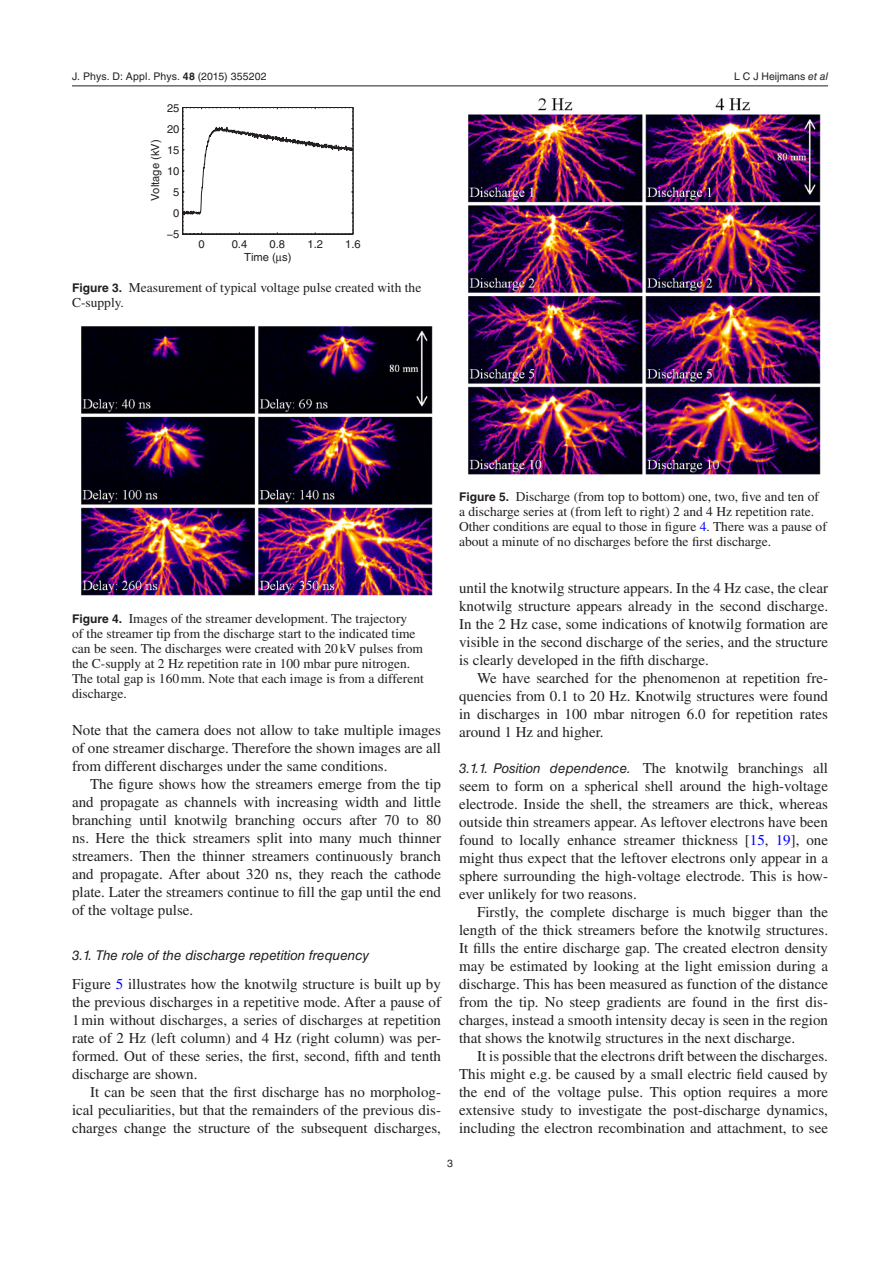
<style>
.page{position:relative;width:893px;height:1263px;background:#fff}
.page>*{position:absolute;margin:0;border:0;box-sizing:border-box;transform-origin:0 0}
.t1{font:15px/18px "Times LT Std";color:#231f20;text-align:justify}
.t2{font:13.5px/15px "Times LT Std";color:#231f20}
.t3{font:italic 13.5px "Helvetica LT Std";color:#231f20}
.t4{font:11.25px "Helvetica";color:#231f20}
.t5{font:10.5px "Helvetica LT Std";letter-spacing:.005em;color:#231f20}
.s1{font-family:"Helvetica";font-weight:700}
.s2{font-family:"Helvetica"}
.s3{font-family:"Helvetica LT Std";font-weight:700;font-size:12px}
.s4{font-style:italic}
.s5{color:#00f}
.s6{font-family:"Times LT Std";font-style:normal;font-size:15px}
</style>
<div class="page">
<hr style="left:72px;top:86px;width:756px;height:1px;background:#231f20">
<svg style="left:182px;top:107px;width:172px;height:128px"></svg>
<img style="left:81px;top:326px;width:352px;height:269px">
<img style="left:467px;top:98px;width:353px;height:376px">
<p class="t5" style="left:72px;top:70px;width:196px">J. Phys. D: Appl. Phys. <span class="s1">48</span> (<span class="s2">2015</span>) 355202</p>
<p class="t4" style="left:167px;top:101px;width:14px">25</p>
<p class="t4" style="left:167px;top:122px;width:14px">20</p>
<p class="t4" style="left:149px;top:201px;width:63px;rotate:-90deg">Voltage (kV)</p>
<p class="t4" style="left:167px;top:143px;width:14px">15</p>
<p class="t4" style="left:167px;top:164px;width:14px">10</p>
<p class="t4" style="left:173px;top:186px;width:8px">5</p>
<p class="t4" style="left:173px;top:207px;width:8px">0</p>
<p class="t4" style="left:167px;top:228px;width:14px">−5</p>
<p class="t4" style="left:198px;top:237px;width:8px">0</p>
<p class="t4" style="left:232px;top:237px;width:17px">0.4</p>
<p class="t4" style="left:270px;top:237px;width:17px">0.8</p>
<p class="t4" style="left:307px;top:237px;width:17px">1.2</p>
<p class="t4" style="left:345px;top:237px;width:17px">1.6</p>
<p class="t4" style="left:244px;top:251px;width:49px">Time ( s)</p>
<p class="t2" style="left:72px;top:280px;width:351px"><span class="s3">Figure 3.</span> Measurement of typical voltage pulse created with the<br>C-supply.</p>
<p class="t5" style="left:734px;top:70px;width:95px">L C J Heijmans <span class="s4">et al</span></p>
<p class="t2" style="left:72px;top:611px;width:353px"><span class="s3">Figure 4.</span> Images of the streamer development. The trajectory<br>of the streamer tip from the discharge start to the indicated time can be seen. The discharges were created with 20kV pulses from the C-supply at 2 Hz repetition rate in 100 mbar pure nitrogen.<br>The total gap is 160mm. Note that each image is from a different discharge.</p>
<p class="t1" style="left:72px;top:721px;width:371px">Note that the camera does not allow to take multiple images of one streamer discharge. Therefore the shown images are all from different discharges under the same conditions.</p>
<p class="t1" style="left:72px;top:775px;width:371px;text-indent:18px">The figure shows how the streamers emerge from the tip and propagate as channels with increasing width and little branching until knotwilg branching occurs after 70 to 80 ns. Here the thick streamers split into many much thinner streamers. Then the thinner streamers continuously branch and propagate. After about 320 ns, they reach the cathode plate. Later the streamers continue to fill the gap until the end of the voltage pulse.</p>
<p class="t3" style="left:72px;top:947px;width:299px">3.1. The role of the discharge repetition frequency</p>
<p class="t1" style="left:72px;top:974px;width:371px">Figure <span class="s5">5</span> illustrates how the knotwilg structure is built up by the previous discharges in a repetitive mode. After a pause of 1min without discharges, a series of discharges at repetition rate of 2 Hz (left column) and 4 Hz (right column) was per&shy;formed. Out of these series, the first, second, fifth and tenth discharge are shown.</p>
<p class="t1" style="left:72px;top:1082px;width:371px;text-indent:18px">It can be seen that the first discharge has no morpholog&shy;ical peculiarities, but that the remainders of the previous dis&shy;charges change the structure of the subsequent discharges,</p>
<p class="t2" style="left:459px;top:489px;width:369px"><span class="s3">Figure 5.</span> Discharge (from top to bottom) one, two, five and ten of a discharge series at (from left to right) 2 and 4 Hz repetition rate.<br>Other conditions are equal to those in figure <span class="s5">4</span>. There was a pause of about a minute of no discharges before the first discharge.</p>
<p class="t1" style="left:459px;top:579px;width:371px">until the knotwilg structure appears. In the 4 Hz case, the clear knotwilg structure appears already in the second discharge.<br>In the 2 Hz case, some indications of knotwilg formation are visible in the second discharge of the series, and the structure is clearly developed in the fifth discharge.</p>
<p class="t1" style="left:459px;top:669px;width:371px;text-indent:18px">We have searched for the phenomenon at repetition fre&shy;quencies from 0.1 to 20 Hz. Knotwilg structures were found in discharges in 100 mbar nitrogen 6.0 for repetition rates around 1 Hz and higher.</p>
<p class="t3" style="left:459px;top:760px;width:370px">3.1.1. Position dependence. <span class="s6">The knotwilg branchings all</span></p>
<p class="t1" style="left:459px;top:777px;width:371px">seem to form on a spherical shell around the high-voltage electrode. Inside the shell, the streamers are thick, whereas outside thin streamers appear. As leftover electrons have been found to locally enhance streamer thickness [<span class="s5">15</span>, <span class="s5">19</span>], one might thus expect that the leftover electrons only appear in a sphere surrounding the high-voltage electrode. This is how&shy;ever unlikely for two reasons.</p>
<p class="t1" style="left:459px;top:903px;width:371px;text-indent:18px">Firstly, the complete discharge is much bigger than the length of the thick streamers before the knotwilg structures.<br>It fills the entire discharge gap. The created electron density may be estimated by looking at the light emission during a discharge. This has been measured as function of the distance from the tip. No steep gradients are found in the first dis&shy;charges, instead a smooth intensity decay is seen in the region that shows the knotwilg structures in the next discharge.</p>
<p class="t1" style="left:459px;top:1047px;width:371px;text-indent:18px">It is possible that the electrons drift between the discharges.<br>This might e.g. be caused by a small electric field caused by the end of the voltage pulse. This option requires a more extensive study to investigate the post-discharge dynamics, including the electron recombination and attachment, to see</p>
<p class="t5" style="left:447px;top:1157px;width:7px">3</p>
</div>
